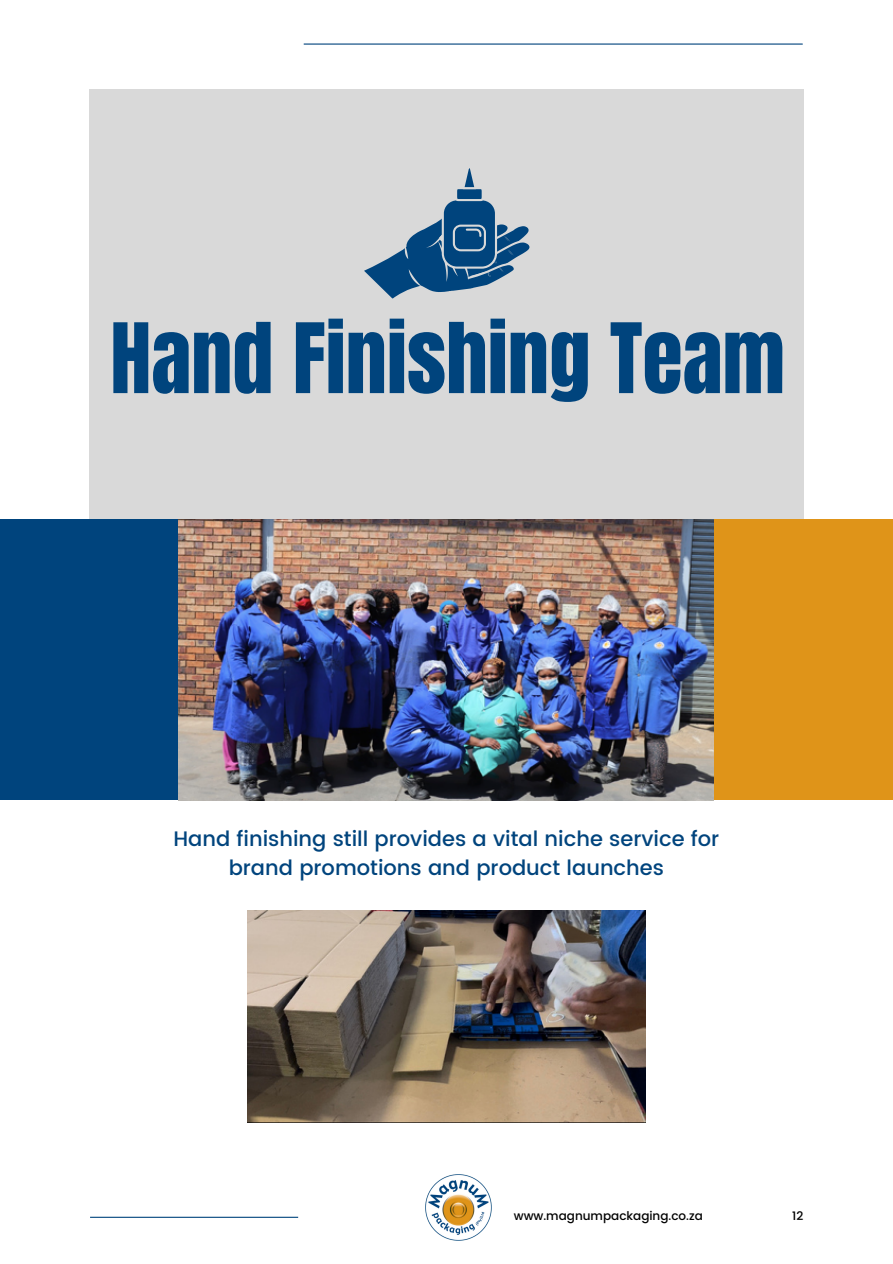
<style>
.page{position:relative;width:893px;height:1264px;background:#fff}
.page>*{position:absolute;margin:0;border:0;box-sizing:border-box;transform-origin:0 0}
.t1{font:82.5px "Anton";color:#00447d}
.t2{font:500 21px/29.2px "Poppins";color:#00447d;text-align:center}
.t3{font:500 12px "Poppins";color:#000}
</style>
<div class="page">
<div style="left:89px;top:89px;width:714px;height:711px;background:#d9d9d9"></div>
<hr style="left:90px;top:1216px;width:208px;height:1px;background:#00447d">
<hr style="left:304px;top:43px;width:498px;height:2px;background:#00447d">
<div style="left:0;top:519px;width:178px;height:281px;background:#00447d"></div>
<img style="left:178px;top:519px;width:535px;height:281px">
<div style="left:714px;top:519px;width:178px;height:281px;background:#df9419"></div>
<svg style="left:364px;top:168px;width:166px;height:131px"></svg>
<img style="left:425px;top:1174px;width:67px;height:67px">
<img style="left:247px;top:910px;width:398px;height:212px">
<p class="t1" style="left:110px;top:299px;width:676px">Hand Finishing Team</p>
<p class="t2" style="left:173px;top:824px;width:547px">Hand finishing still provides a vital niche service for brand promotions and product launches</p>
<p class="t3" style="left:513px;top:1208px;width:190px">www.magnumpackaging.co.za</p>
<p class="t3" style="left:792px;top:1208px;width:13px">12</p>
</div>
